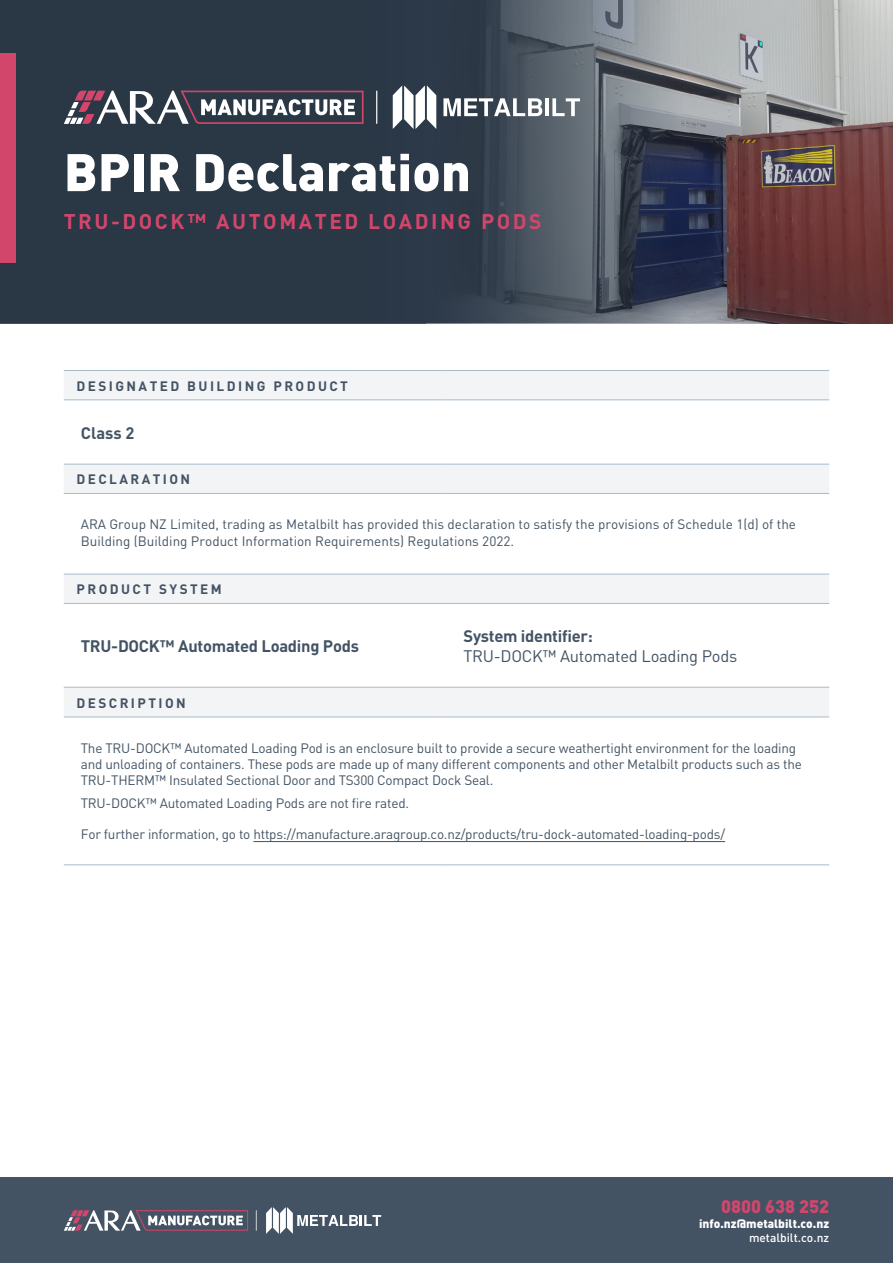
<style>
.page{position:relative;width:893px;height:1263px;background:#fff}
.page>*{position:absolute;margin:0;border:0;box-sizing:border-box;transform-origin:0 0}
.t1{font:900 52.05px "DIN";color:#fff}
.t2{font:700 21px "DIN";letter-spacing:.12em;color:#d2466c}
.t3{font:900 18px "DIN";color:#d2466c}
.t4{font:700 16.5px "DIN";letter-spacing:-.015em;color:#435364}
.t5{font:16.5px "DIN";letter-spacing:-.015em;color:#435364}
.t6{font:700 16.5px "DIN";color:#435464}
.t7{font:13.5px/16.2px "DIN";letter-spacing:-.015em;color:#435464}
.t8{font:700 13.5px "DIN";letter-spacing:.18em;color:#435364}
.t9{font:900 12px "DIN";color:#fff}
.t10{font:500 12px "DIN";color:#fff}
</style>
<div class="page">
<div style="left:0;top:1178px;width:893px;height:85px;background:#435364"></div>
<svg style="left:266px;top:1207px;width:115px;height:27px"></svg>
<svg style="left:65px;top:1210px;width:183px;height:21px"></svg>
<svg style="left:256px;top:1210px;width:1px;height:21px"></svg>
<img style="left:864px;top:0;width:29px;height:323px">
<svg style="left:0;top:0;width:864px;height:323px;background:#474c57"></svg>
<svg style="left:64px;top:371px;width:765px;height:346px"></svg>
<hr style="left:64px;top:603px;width:382px;height:1px;background:#a7bbc9">
<hr style="left:446px;top:603px;width:383px;height:1px;background:#a7bbc9">
<hr style="left:64px;top:370px;width:382px;height:1px;background:#a7bbc9">
<hr style="left:446px;top:370px;width:383px;height:1px;background:#a7bbc9">
<hr style="left:64px;top:399px;width:382px;height:1px;background:#a7bbc9">
<hr style="left:446px;top:399px;width:383px;height:1px;background:#a7bbc9">
<hr style="left:64px;top:464px;width:382px;height:1px;background:#a7bbc9">
<hr style="left:446px;top:464px;width:383px;height:1px;background:#a7bbc9">
<hr style="left:64px;top:493px;width:382px;height:1px;background:#a7bbc9">
<hr style="left:446px;top:493px;width:383px;height:1px;background:#a7bbc9">
<hr style="left:64px;top:574px;width:382px;height:1px;background:#a7bbc9">
<hr style="left:446px;top:574px;width:383px;height:1px;background:#a7bbc9">
<hr style="left:64px;top:687px;width:382px;height:1px;background:#a7bbc9">
<hr style="left:446px;top:687px;width:383px;height:1px;background:#a7bbc9">
<hr style="left:64px;top:717px;width:382px;height:1px;background:#a7bbc9">
<hr style="left:446px;top:717px;width:383px;height:1px;background:#a7bbc9">
<hr style="left:64px;top:864px;width:382px;height:1px;background:#a7bbc9">
<hr style="left:446px;top:864px;width:383px;height:1px;background:#a7bbc9">
<hr style="left:253px;top:841px;width:472px;height:1px;background:#435464">
<div style="left:0;top:53px;width:16px;height:209px;background:#d2466c"></div>
<svg style="left:443px;top:98px;width:99px;height:18px"></svg>
<hr style="left:545px;top:98px;width:4px;height:18px;background:#fff">
<svg style="left:552px;top:98px;width:28px;height:18px"></svg>
<svg style="left:393px;top:86px;width:43px;height:43px"></svg>
<svg style="left:66px;top:91px;width:298px;height:33px"></svg>
<hr style="left:376px;top:91px;width:1px;height:33px;background:#fff">
<h1 class="t1" style="left:64px;top:137px;width:409px">BPIR Declaration</h1>
<h2 class="t2" style="left:64px;top:208px;width:479px">TRU-DOCK™ AUTOMATED LOADING PODS</h2>
<p class="t8" style="left:77px;top:377px;width:273px">DESIGNATED BUILDING PRODUCT</p>
<p class="t6" style="left:81px;top:422px;width:55px">Class 2</p>
<p class="t8" style="left:77px;top:470px;width:115px">DECLARATION</p>
<p class="t7" style="left:81px;top:516px;width:717px">ARA Group NZ Limited, trading as Metalbilt has provided this declaration to satisfy the provisions of Schedule 1(d) of the<br>Building (Building Product Information Requirements) Regulations 2022.</p>
<p class="t8" style="left:77px;top:580px;width:147px">PRODUCT SYSTEM</p>
<p class="t4" style="left:81px;top:635px;width:280px">TRU-DOCK™ Automated Loading Pods</p>
<p class="t4" style="left:463px;top:625px;width:131px">System identifier:</p>
<p class="t5" style="left:463px;top:645px;width:275px">TRU-DOCK™ Automated Loading Pods</p>
<p class="t8" style="left:77px;top:694px;width:111px">DESCRIPTION</p>
<p class="t7" style="left:81px;top:740px;width:723px">The TRU-DOCK™️ Automated Loading Pod is an enclosure built to provide a secure weathertight environment for the loading and unloading of containers. These pods are made up of many different components and other Metalbilt products such as the<br>TRU-THERM™️ Insulated Sectional Door and TS300 Compact Dock Seal.</p>
<p class="t7" style="left:81px;top:795px;width:330px">TRU-DOCK™️ Automated Loading Pods are not fire rated.</p>
<p class="t7" style="left:81px;top:826px;width:646px">For further information, go to https://manufacture.aragroup.co.nz/products/tru-dock-automated-loading-pods/</p>
<h3 class="t3" style="left:721px;top:1195px;width:110px">0800 638 252</h3>
<p class="t9" style="left:699px;top:1215px;width:132px">info.nz@metalbilt.co.nz</p>
<p class="t10" style="left:749px;top:1230px;width:82px">metalbilt.co.nz</p>
</div>
